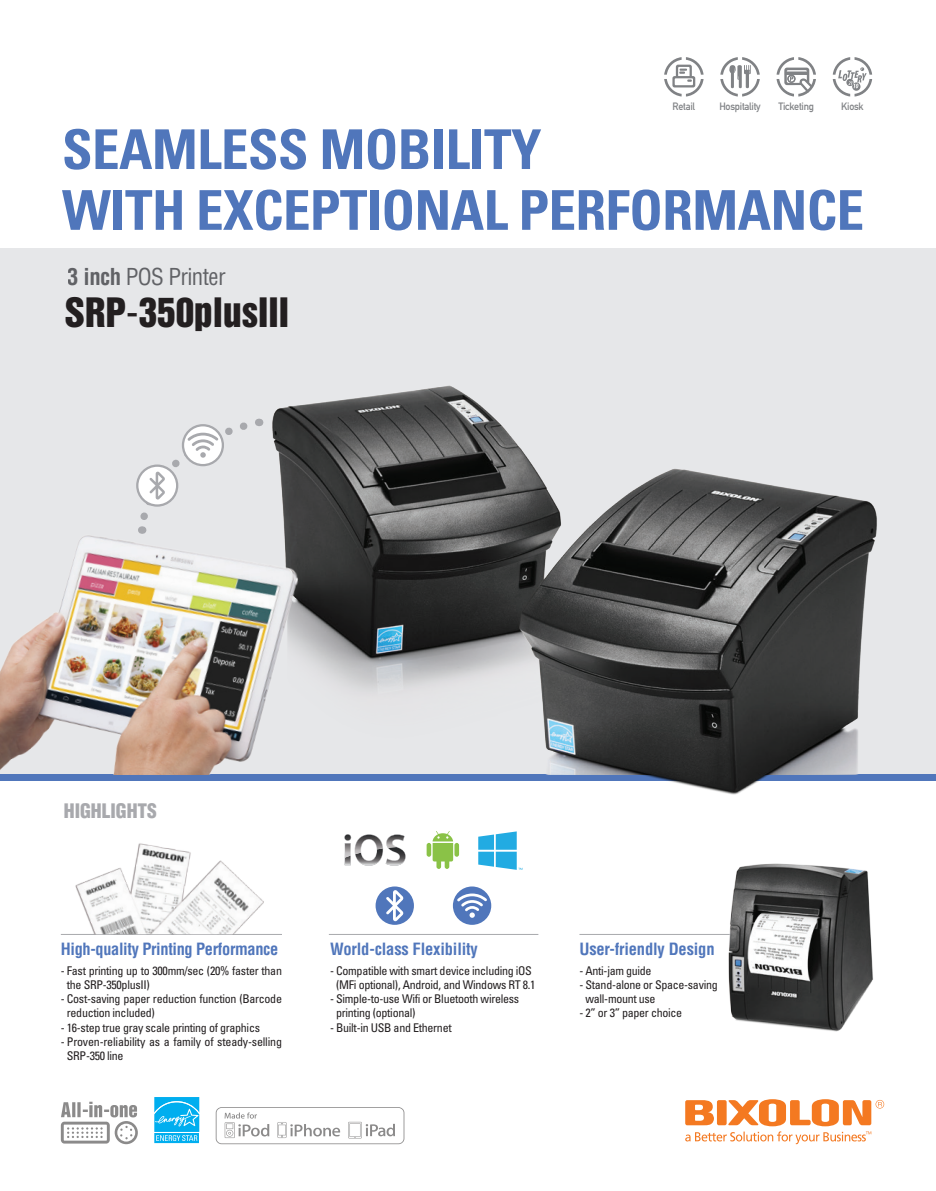
<style>
.page{position:relative;width:936px;height:1191px;background:#fff}
.page>*{position:absolute;margin:0;border:0;box-sizing:border-box;transform-origin:0 0}
.t1{font:700 condensed 54.9px/60.8px "Univers LT Std";letter-spacing:-.01em;color:#5076bb}
.t2{font:37.05px "Helvetica Inserat LT Std";color:#231f20}
.t3{font:condensed 22.8px "Helvetica LT Std";letter-spacing:-.025em;color:#6c6d70}
.t4{font:900 condensed 19.5px "Helvetica LT Std";color:#a8a9ad}
.t5{font:700 condensed 16.5px "Helvetica LT Std";letter-spacing:-.01em;color:#5076bb}
.t6{font:condensed 12px/14.2px "Univers";letter-spacing:-.025em;color:#231f20}
.t7{font:10.5px "DIN Mittelschrift Std";letter-spacing:-.025em;color:#808285;scale:.95 1}
.s1{font-weight:700}
.s2{font-family:"Helvetica LT Std"}
</style>
<div class="page">
<hr style="left:579px;top:934px;width:205px;height:1px;background:#a8a9ad">
<hr style="left:61px;top:934px;width:221px;height:1px;background:#a8a9ad">
<img style="left:75px;top:843px;width:189px;height:91px">
<hr style="left:329px;top:934px;width:209px;height:1px;background:#a8a9ad">
<div style="left:375px;top:886px;width:39px;height:39px;background:#5076bb;border-radius:50%"></div>
<svg style="left:386px;top:890px;width:17px;height:31px"></svg>
<div style="left:453px;top:886px;width:38px;height:39px;background:#5076bb;border-radius:50%"></div>
<svg style="left:457px;top:893px;width:30px;height:24px"></svg>
<svg style="left:426px;top:831px;width:33px;height:38px"></svg>
<img style="left:399px;top:834px;width:5px;height:7px">
<svg style="left:344px;top:834px;width:55px;height:31px"></svg>
<img style="left:345px;top:843px;width:5px;height:14px">
<svg style="left:478px;top:831px;width:44px;height:39px"></svg>
<div style="left:0;top:248px;width:935px;height:526px;background:#e6e7e9"></div>
<svg style="left:216px;top:843px;width:21px;height:9px"></svg>
<svg style="left:198px;top:843px;width:11px;height:10px"></svg>
<div style="left:0;top:774px;width:935px;height:6px;background:#5076bb"></div>
<svg style="left:61px;top:1101px;width:77px;height:43px"></svg>
<svg style="left:154px;top:1097px;width:46px;height:47px;background:#34bef2"></svg>
<svg style="left:216px;top:1107px;width:188px;height:37px"></svg>
<img style="left:728px;top:863px;width:145px;height:169px">
<img style="left:230px;top:385px;width:679px;height:410px">
<img style="left:0;top:509px;width:331px;height:265px">
<svg style="left:134px;top:417px;width:119px;height:117px"></svg>
<svg style="left:720px;top:57px;width:39px;height:40px"></svg>
<svg style="left:776px;top:57px;width:39px;height:40px"></svg>
<svg style="left:664px;top:57px;width:39px;height:40px"></svg>
<svg style="left:832px;top:57px;width:40px;height:40px"></svg>
<svg style="left:685px;top:1099px;width:199px;height:45px"></svg>
<p class="t7" style="left:672px;top:100px;width:25px">Retail</p>
<p class="t7" style="left:719px;top:100px;width:45px">Hospitality</p>
<p class="t7" style="left:778px;top:100px;width:39px">Ticketing</p>
<p class="t7" style="left:841px;top:100px;width:25px">Kiosk</p>
<h1 class="t1" style="left:62px;top:119px;width:803px">SEAMLESS MOBILITY<br>WITH EXCEPTIONAL PERFORMANCE</h1>
<h3 class="t3" style="left:68px;top:263px;width:159px"><span class="s1">3 inch</span> POS Printer</h3>
<h2 class="t2" style="left:64px;top:290px;width:226px">SRP<span class="s2">-</span>350plusIII</h2>
<h3 class="t4" style="left:64px;top:798px;width:95px">HIGHLIGHTS</h3>
<h3 class="t5" style="left:61px;top:939px;width:219px">High-quality Printing Performance</h3>
<p class="t6" style="left:67px;top:963px;width:216px;text-indent:-6px">- Fast printing up to 300mm/sec (20% faster than the SRP-350plusII)</p>
<p class="t6" style="left:67px;top:991px;width:216px;text-indent:-6px">- Cost-saving paper reduction function (Barcode reduction included)</p>
<p class="t6" style="left:61px;top:1020px;width:201px">- 16-step true gray scale printing of graphics</p>
<p class="t6" style="left:67px;top:1034px;width:216px;text-indent:-6px">- Proven-reliability as a family of steady-selling<br>SRP-350 line</p>
<h3 class="t5" style="left:330px;top:939px;width:149px">World-class Flexibility</h3>
<p class="t6" style="left:330px;top:963px;width:207px;text-align:center">- Compatible with smart device including iOS (MFi optional), Android, and Windows RT 8.1</p>
<p class="t6" style="left:336px;top:991px;width:184px;text-indent:-6px">- Simple-to-use Wifi or Bluetooth wireless printing (optional)</p>
<p class="t6" style="left:330px;top:1020px;width:123px">- Built-in USB and Ethernet</p>
<h3 class="t5" style="left:579px;top:939px;width:137px">User-friendly Design</h3>
<p class="t6" style="left:579px;top:963px;width:74px">- Anti-jam guide</p>
<p class="t6" style="left:585px;top:977px;width:134px;text-indent:-6px">- Stand-alone or Space-saving wall-mount use</p>
<p class="t6" style="left:579px;top:1005px;width:104px">- 2” or 3” paper choice</p>
</div>
